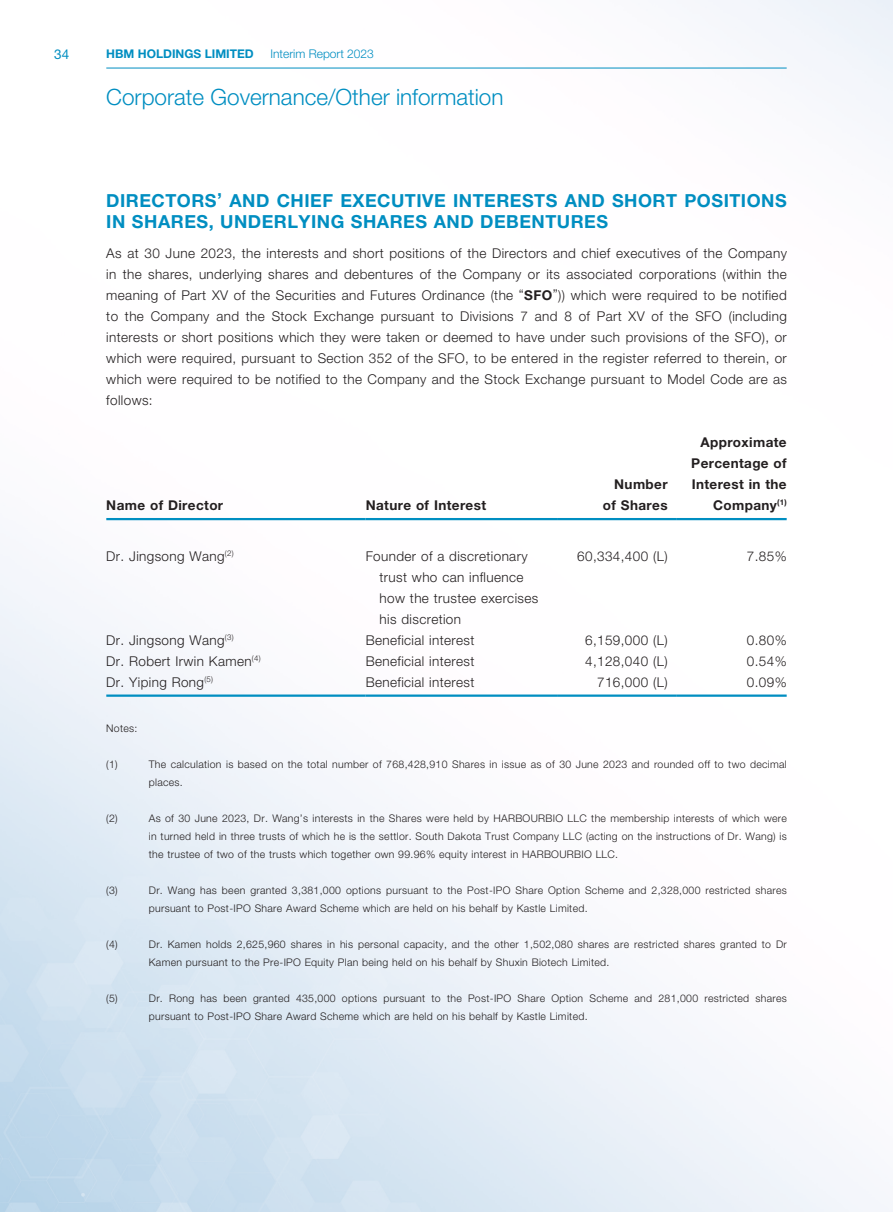
<style>
.page{position:relative;width:893px;height:1212px;background:#fff}
.page>*{position:absolute;margin:0;border:0;box-sizing:border-box;transform-origin:0 0}
.t1{font:300 22.5px "Helvetica Neue LT Std";color:#008ec1}
.t2{font:700 18px/21px "Helvetica Neue LT Std";letter-spacing:.03em;color:#008ec1}
.t3{font:300 13.5px/21px "Helvetica Neue LT Std";letter-spacing:.03em;color:#231f20;text-align:justify}
.t4{font:700 13.5px/21px "Helvetica Neue LT Std";letter-spacing:.03em;color:#231f20;text-align:right}
.t5{font:13.5px "Helvetica Neue LT Std";color:#008ec1}
.t6{font:700 12px "Helvetica Neue LT Std";color:#008ec1}
.t7{font:300 12px "Helvetica Neue LT Std";color:#008ec1}
.t8{font:300 10.5px/18px "Helvetica Neue LT Std";letter-spacing:.03em;color:#231f20}
.s1{font-weight:700}
</style>
<div class="page">
<hr style="left:106px;top:68px;width:681px;height:1px;background:#008ec1">
<hr style="left:106px;top:518px;width:260px;height:2px;background:#008ec1">
<hr style="left:366px;top:518px;width:191px;height:2px;background:#008ec1">
<hr style="left:557px;top:518px;width:119px;height:2px;background:#008ec1">
<hr style="left:676px;top:518px;width:111px;height:2px;background:#008ec1">
<hr style="left:106px;top:694px;width:260px;height:3px;background:#008ec1">
<hr style="left:366px;top:694px;width:191px;height:3px;background:#008ec1">
<hr style="left:557px;top:694px;width:119px;height:3px;background:#008ec1">
<hr style="left:676px;top:694px;width:111px;height:3px;background:#008ec1">
<p class="t5" style="left:54px;top:46px;width:17px">34</p>
<p class="t6" style="left:106px;top:47px;width:149px">HBM HOLDINGS LIMITED</p>
<p class="t7" style="left:271px;top:47px;width:105px">Interim Report 2023</p>
<h1 class="t1" style="left:106px;top:83px;width:399px">Corporate Governance/Other information</h1>
<h2 class="t2" style="left:106px;top:190px;width:682px">DIRECTORS’ AND CHIEF EXECUTIVE INTERESTS AND SHORT POSITIONS<br>IN SHARES, UNDERLYING SHARES AND DEBENTURES</h2>
<p class="t3" style="left:106px;top:242px;width:682px">As at 30 June 2023, the interests and short positions of the Directors and chief executives of the Company in the shares, underlying shares and debentures of the Company or its associated corporations (within the meaning of Part XV of the Securities and Futures Ordinance (the “<span class="s1">SFO</span>”)) which were required to be notified to the Company and the Stock Exchange pursuant to Divisions 7 and 8 of Part XV of the SFO (including interests or short positions which they were taken or deemed to have under such provisions of the SFO), or which were required, pursuant to Section 352 of the SFO, to be entered in the register referred to therein, or which were required to be notified to the Company and the Stock Exchange pursuant to Model Code are as follows:</p>
<p class="t4" style="left:106px;top:494px;width:118px">Name of Director</p>
<p class="t4" style="left:366px;top:494px;width:122px">Nature of Interest</p>
<p class="t4" style="left:603px;top:473px;width:66px">Number of Shares</p>
<p class="t4" style="left:691px;top:431px;width:97px">Approximate<br>Percentage of<br>Interest in the<br>Company<sup>(1)</sup></p>
<p class="t3" style="left:106px;top:545px;width:129px">Dr. Jingsong Wang<sup>(2)</sup></p>
<p class="t3" style="left:380px;top:545px;width:160px;text-align:left;text-indent:-14px">Founder of a discretionary trust who can influence how the trustee exercises his discretion</p>
<p class="t3" style="left:577px;top:545px;width:92px">60,334,400 (L)</p>
<p class="t3" style="left:747px;top:545px;width:41px">7.85%</p>
<p class="t3" style="left:106px;top:629px;width:129px">Dr. Jingsong Wang<sup>(3)</sup></p>
<p class="t3" style="left:366px;top:629px;width:110px">Beneficial interest</p>
<p class="t3" style="left:585px;top:629px;width:84px">6,159,000 (L)</p>
<p class="t3" style="left:747px;top:629px;width:41px">0.80%</p>
<p class="t3" style="left:106px;top:650px;width:156px">Dr. Robert Irwin Kamen<sup>(4)</sup></p>
<p class="t3" style="left:366px;top:650px;width:110px">Beneficial interest</p>
<p class="t3" style="left:585px;top:650px;width:84px">4,128,040 (L)</p>
<p class="t3" style="left:747px;top:650px;width:41px">0.54%</p>
<p class="t3" style="left:106px;top:671px;width:108px">Dr. Yiping Rong<sup>(5)</sup></p>
<p class="t3" style="left:366px;top:671px;width:110px">Beneficial interest</p>
<p class="t3" style="left:597px;top:671px;width:72px">716,000 (L)</p>
<p class="t3" style="left:747px;top:671px;width:41px">0.09%</p>
<p class="t8" style="left:106px;top:719px;width:33px">Notes:</p>
<p class="t8" style="left:106px;top:755px;width:13px">(1)</p>
<p class="t8" style="left:149px;top:755px;width:639px">The calculation is based on the total number of 768,428,910 Shares in issue as of 30 June 2023 and rounded off to two decimal places.</p>
<p class="t8" style="left:106px;top:809px;width:13px">(2)</p>
<p class="t8" style="left:149px;top:809px;width:640px;text-align:justify">As of 30 June 2023, Dr. Wang’s interests in the Shares were held by HARBOURBIO LLC the membership interests of which were in turned held in three trusts of which he is the settlor. South Dakota Trust Company LLC (acting on the instructions of Dr. Wang) is the trustee of two of the trusts which together own 99.96% equity interest in HARBOURBIO LLC.</p>
<p class="t8" style="left:106px;top:881px;width:13px">(3)</p>
<p class="t8" style="left:149px;top:881px;width:640px">Dr. Wang has been granted 3,381,000 options pursuant to the Post-IPO Share Option Scheme and 2,328,000 restricted shares pursuant to Post-IPO Share Award Scheme which are held on his behalf by Kastle Limited.</p>
<p class="t8" style="left:106px;top:935px;width:13px">(4)</p>
<p class="t8" style="left:149px;top:935px;width:640px">Dr. Kamen holds 2,625,960 shares in his personal capacity, and the other 1,502,080 shares are restricted shares granted to Dr<br>Kamen pursuant to the Pre-IPO Equity Plan being held on his behalf by Shuxin Biotech Limited.</p>
<p class="t8" style="left:106px;top:989px;width:13px">(5)</p>
<p class="t8" style="left:149px;top:989px;width:640px">Dr. Rong has been granted 435,000 options pursuant to the Post-IPO Share Option Scheme and 281,000 restricted shares pursuant to Post-IPO Share Award Scheme which are held on his behalf by Kastle Limited.</p>
</div>
